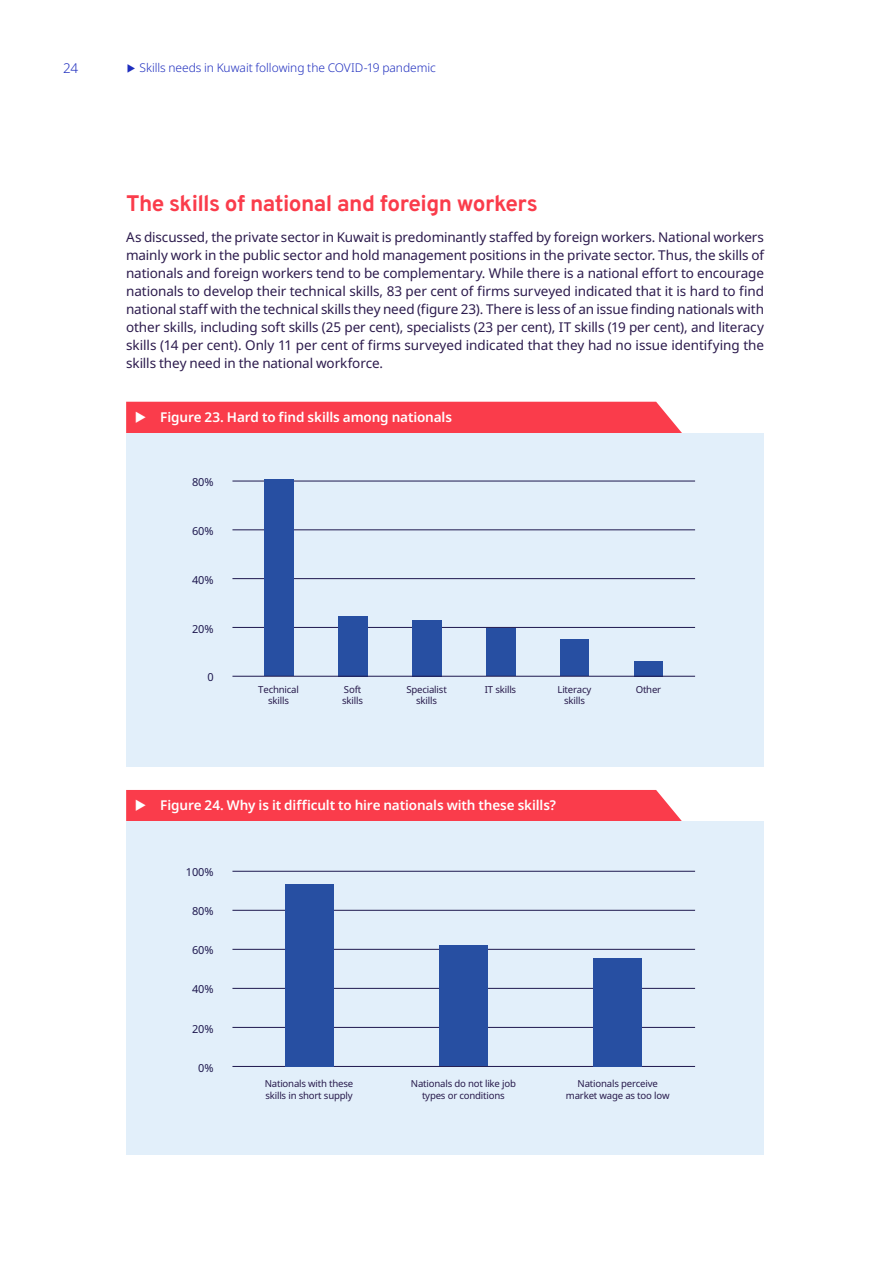
<style>
.page{position:relative;width:893px;height:1263px;background:#fff}
.page>*{position:absolute;margin:0;border:0;box-sizing:border-box;transform-origin:0 0}
.t1{font:700 22.5px "Overpass";letter-spacing:-.025em;color:#fa3c4b}
.t2{font:13.5px/18px "Noto Sans";letter-spacing:-.005em;color:#2c1b4d;text-align:justify}
.t3{font:600 13.5px "Noto Sans";letter-spacing:-.01em;color:#fff}
.t4{font:300 13.5px "Noto Sans";color:#1e2dbe}
.t5{font:300 12px "Noto Sans";letter-spacing:-.005em;color:#1e2dbe}
.t6{font:10.95px "Noto Sans";color:#1e184e}
.t7{font:9.6px/11.6px "Noto Sans";letter-spacing:-.02em;color:#271a4b;text-align:center}
</style>
<div class="page">
<div style="left:127px;top:433px;width:637px;height:334px;background:#e2effa"></div>
<hr style="left:232px;top:627px;width:463px;height:1px;background:#1e184e">
<hr style="left:232px;top:578px;width:463px;height:1px;background:#1e184e">
<hr style="left:232px;top:530px;width:463px;height:1px;background:#1e184e">
<hr style="left:232px;top:481px;width:463px;height:1px;background:#1e184e">
<div style="left:264px;top:480px;width:29px;height:196px;background:#274fa2"></div>
<div style="left:412px;top:620px;width:29px;height:56px;background:#274fa2"></div>
<div style="left:338px;top:616px;width:29px;height:60px;background:#274fa2"></div>
<div style="left:634px;top:661px;width:29px;height:15px;background:#274fa2"></div>
<div style="left:486px;top:628px;width:29px;height:48px;background:#274fa2"></div>
<div style="left:560px;top:640px;width:29px;height:36px;background:#274fa2"></div>
<hr style="left:232px;top:676px;width:463px;height:1px;background:#1e184e">
<div style="left:127px;top:821px;width:637px;height:334px;background:#e2effa"></div>
<hr style="left:232px;top:871px;width:463px;height:1px;background:#1e184e">
<hr style="left:232px;top:988px;width:463px;height:1px;background:#1e184e">
<hr style="left:232px;top:949px;width:463px;height:1px;background:#1e184e">
<hr style="left:232px;top:910px;width:463px;height:1px;background:#1e184e">
<hr style="left:232px;top:1027px;width:463px;height:1px;background:#1e184e">
<hr style="left:232px;top:1066px;width:463px;height:1px;background:#1e184e">
<div style="left:285px;top:884px;width:48px;height:182px;background:#274fa2"></div>
<div style="left:439px;top:946px;width:49px;height:120px;background:#274fa2"></div>
<div style="left:593px;top:958px;width:49px;height:108px;background:#274fa2"></div>
<div style="left:126px;top:402px;width:556px;height:31px;background:#fa3c4b"></div>
<div style="left:126px;top:790px;width:556px;height:31px;background:#fa3c4b"></div>
<p class="t4" style="left:63px;top:59px;width:17px">24</p>
<p class="t5" style="left:140px;top:60px;width:298px">Skills needs in Kuwait following the COVID-19 pandemic</p>
<h1 class="t1" style="left:126px;top:185px;width:413px">The skills of national and foreign workers</h1>
<p class="t2" style="left:126px;top:228px;width:639px">As discussed, the private sector in Kuwait is predominantly staffed by foreign workers. National workers mainly work in the public sector and hold management positions in the private sector. Thus, the skills of nationals and foreign workers tend to be complementary. While there is a national effort to encourage nationals to develop their technical skills, 83 per cent of firms surveyed indicated that it is hard to find national staff with the technical skills they need (figure 23). There is less of an issue finding nationals with other skills, including soft skills (25 per cent), specialists (23 per cent), IT skills (19 per cent), and literacy skills (14 per cent). Only 11 per cent of firms surveyed indicated that they had no issue identifying the skills they need in the national workforce.</p>
<p class="t3" style="left:160px;top:407px;width:293px">Figure 23. Hard to find skills among nationals</p>
<p class="t6" style="left:192px;top:478px;width:23px">80%</p>
<p class="t6" style="left:192px;top:527px;width:23px">60%</p>
<p class="t6" style="left:192px;top:575px;width:23px">40%</p>
<p class="t6" style="left:192px;top:624px;width:23px">20%</p>
<p class="t6" style="left:207px;top:673px;width:8px">0</p>
<p class="t7" style="left:344px;top:684px;width:19px">Soft</p>
<p class="t7" style="left:636px;top:684px;width:27px">Other</p>
<p class="t7" style="left:342px;top:696px;width:22px">skills</p>
<p class="t7" style="left:258px;top:684px;width:42px">Technical skills</p>
<p class="t7" style="left:406px;top:684px;width:42px">Specialist skills</p>
<p class="t7" style="left:485px;top:684px;width:33px">IT skills</p>
<p class="t7" style="left:557px;top:684px;width:35px">Literacy skills</p>
<p class="t3" style="left:160px;top:795px;width:397px">Figure 24. Why is it difficult to hire nationals with these skills?</p>
<p class="t6" style="left:186px;top:868px;width:29px">100%</p>
<p class="t6" style="left:192px;top:907px;width:23px">80%</p>
<p class="t6" style="left:192px;top:946px;width:23px">60%</p>
<p class="t6" style="left:192px;top:985px;width:23px">40%</p>
<p class="t6" style="left:192px;top:1024px;width:23px">20%</p>
<p class="t6" style="left:198px;top:1063px;width:17px">0%</p>
<p class="t7" style="left:265px;top:1079px;width:90px;text-align:left">Nationals with these skills in short supply</p>
<p class="t7" style="left:411px;top:1079px;width:107px">Nationals do not like job types or conditions</p>
<p class="t7" style="left:566px;top:1079px;width:105px">Nationals perceive market wage as too low</p>
</div>
